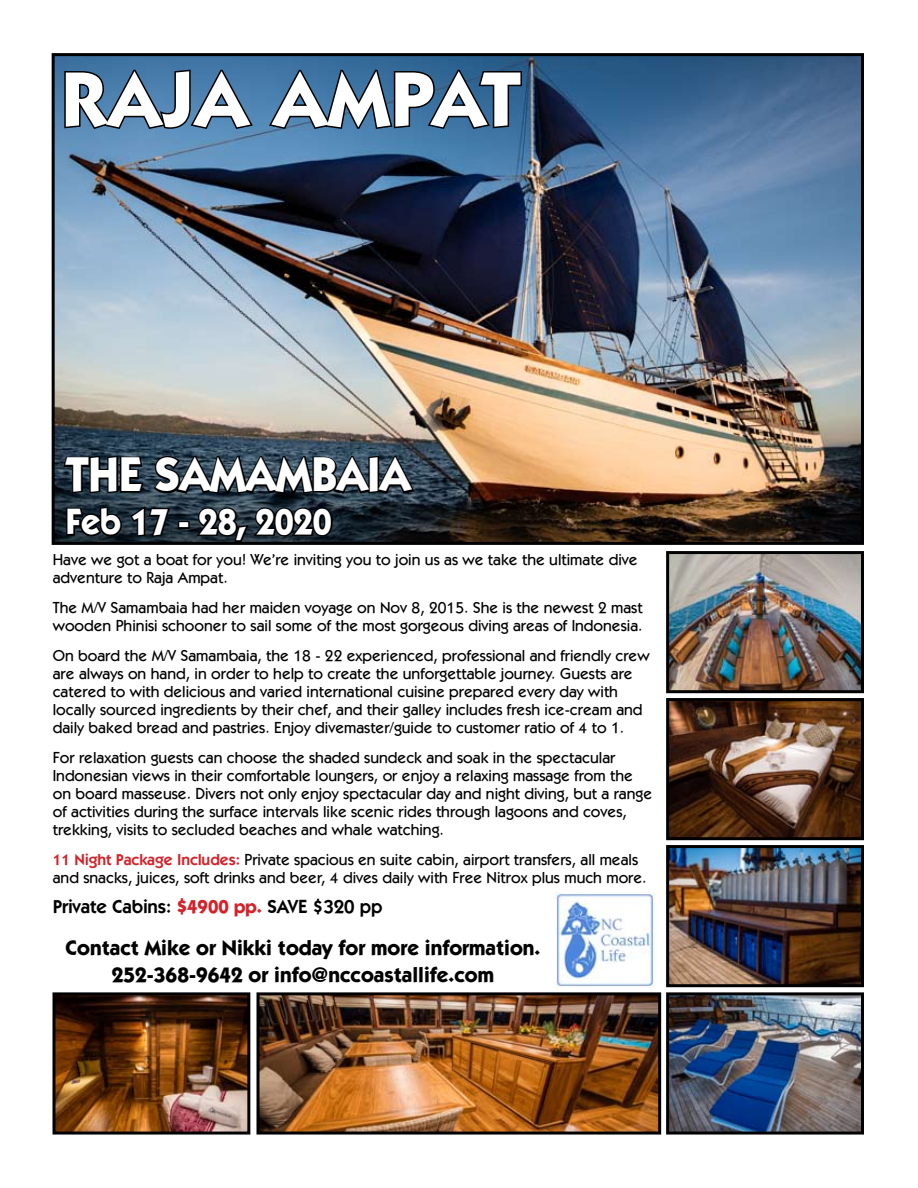
<style>
.page{position:relative;width:918px;height:1188px;background:#fff}
.page>*{position:absolute;margin:0;border:0;box-sizing:border-box;transform-origin:0 0}
.t1{font:700 78px "ITC Kabel Std";letter-spacing:.03em;color:#fff}
.t2{font:700 48px "ITC Kabel Std";color:#fff;scale:.95 1}
.t3{font:700 36px "ITC Kabel Std";color:#fff;scale:.95 1}
.t4{font:700 21px/27px "ITC Kabel Std";color:#000;text-align:center}
.t5{font:600 18.75px "ITC Kabel Std";color:#000}
.t6{font:500 15.75px/18px "ITC Kabel Std";color:#000}
.s1{font-weight:600;color:#d2232a}
.s2{font-weight:700;color:#d2232a}
</style>
<div class="page">
<img style="left:56px;top:57px;width:804px;height:484px">
<div style="left:52px;top:53px;width:812px;height:492px;border:3px solid #000"></div>
<img style="left:555px;top:893px;width:100px;height:95px">
<svg style="left:61px;top:454px;width:84px;height:41px;background:#1b2731"></svg>
<svg style="left:152px;top:454px;width:265px;height:41px;background:#24313c"></svg>
<svg style="left:65px;top:504px;width:107px;height:35px;background:#141e26"></svg>
<div style="left:178px;top:521px;width:12px;height:8px;border:3px solid #000"></div>
<svg style="left:194px;top:505px;width:141px;height:38px;background:#161e25"></svg>
<svg style="left:63px;top:68px;width:192px;height:63px;background:#3d658a"></svg>
<svg style="left:267px;top:68px;width:256px;height:63px;background:#2f597c"></svg>
<img style="left:56px;top:996px;width:190px;height:135px">
<div style="left:52px;top:992px;width:198px;height:143px;border:3px solid #000"></div>
<img style="left:260px;top:996px;width:397px;height:135px">
<div style="left:256px;top:992px;width:405px;height:143px;border:3px solid #000"></div>
<img style="left:670px;top:996px;width:190px;height:135px">
<div style="left:666px;top:992px;width:198px;height:143px;border:3px solid #000"></div>
<img style="left:670px;top:849px;width:190px;height:134px">
<div style="left:666px;top:845px;width:198px;height:142px;border:3px solid #000"></div>
<img style="left:670px;top:555px;width:190px;height:134px">
<div style="left:666px;top:551px;width:198px;height:142px;border:3px solid #000"></div>
<img style="left:670px;top:702px;width:190px;height:134px">
<div style="left:666px;top:698px;width:198px;height:142px;border:3px solid #000"></div>
<h1 class="t1" style="left:63px;top:52px;width:459px">RAJA AMPAT</h1>
<h2 class="t2" style="left:66px;top:446px;width:364px">THE SAMAMBAIA</h2>
<h3 class="t3" style="left:66px;top:500px;width:282px">Feb 17 - 28, 2020</h3>
<p class="t6" style="left:53px;top:550px;width:586px">Have we got a boat for you! We’re inviting you to join us as we take the ultimate dive adventure to Raja Ampat.</p>
<p class="t6" style="left:53px;top:598px;width:591px">The M/V Samambaia had her maiden voyage on Nov 8, 2015. She is the newest 2 mast wooden Phinisi schooner to sail some of the most gorgeous diving areas of Indonesia.</p>
<p class="t6" style="left:53px;top:646px;width:598px">On board the M/V Samambaia, the 18 - 22 experienced, professional and friendly crew are always on hand, in order to help to create the unforgettable journey. Guests are catered to with delicious and varied international cuisine prepared every day with locally sourced ingredients by their chef, and their galley includes fresh ice-cream and daily baked bread and pastries. Enjoy divemaster/guide to customer ratio of 4 to 1.</p>
<p class="t6" style="left:53px;top:748px;width:601px">For relaxation guests can choose the shaded sundeck and soak in the spectacular Indonesian views in their comfortable loungers, or enjoy a relaxing massage from the on board masseuse. Divers not only enjoy spectacular day and night diving, but a range of activities during the surface intervals like scenic rides through lagoons and coves, trekking, visits to secluded beaches and whale watching.</p>
<p class="t6" style="left:53px;top:850px;width:595px"><span class="s1">11 Night Package Includes:</span> Private spacious en suite cabin, airport transfers, all meals and snacks, juices, soft drinks and beer, 4 dives daily with Free Nitrox plus much more.</p>
<p class="t5" style="left:53px;top:895px;width:331px">Private Cabins: <span class="s2">$4900 pp.</span> SAVE $320 pp</p>
<h3 class="t4" style="left:66px;top:934px;width:476px">Contact Mike or Nikki today for more information.<br>252-368-9642 or info@nccoastallife.com</h3>
</div>
